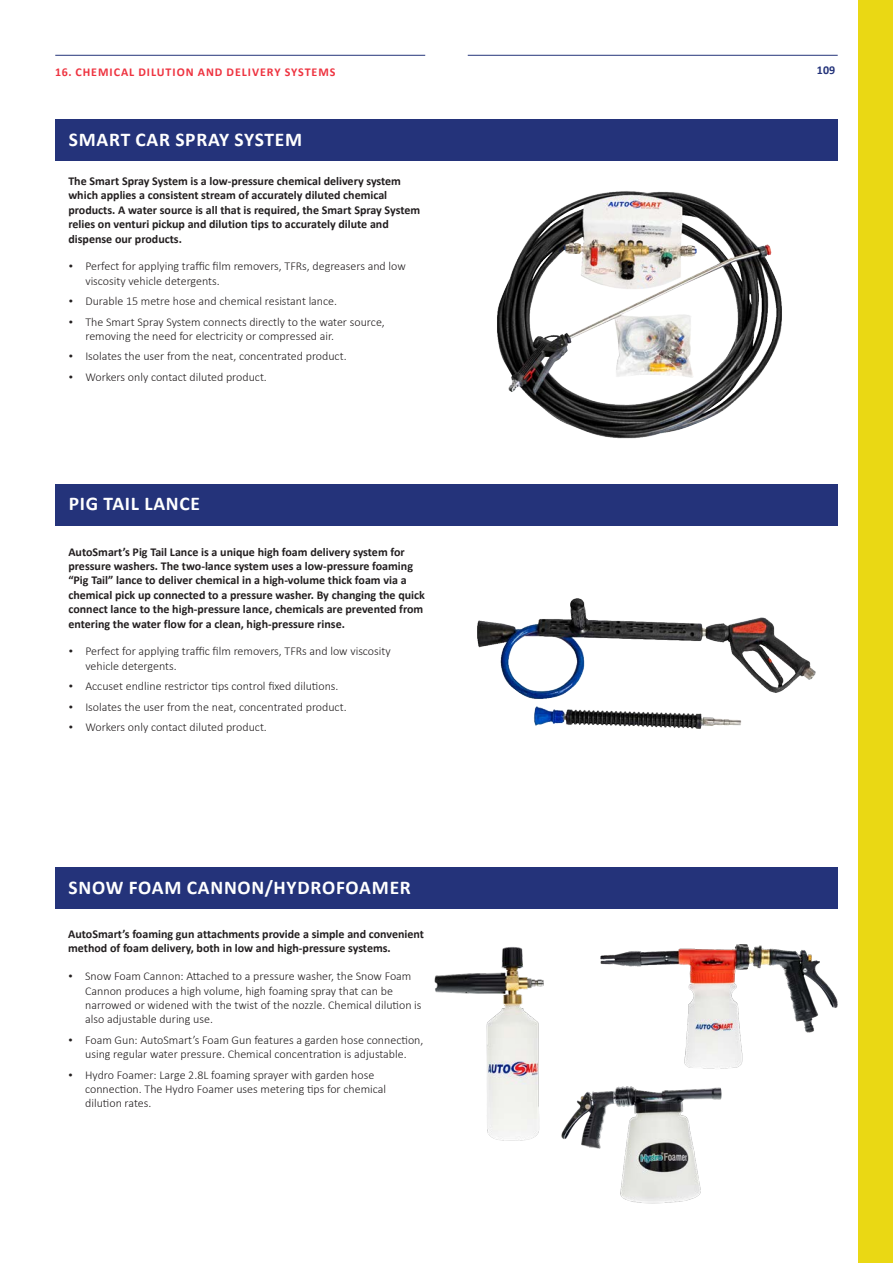
<style>
.page{position:relative;width:893px;height:1263px;background:#fff}
.page>*{position:absolute;margin:0;border:0;box-sizing:border-box;transform-origin:0 0}
.t1{font:700 19.5px "Calibri";letter-spacing:.04em;color:#fff}
.t2{font:300 12px/14.4px "Calibri";color:#231f20}
.Subheading{font:700 12px/14.4px "Calibri";color:#231f20}
.t3{font:700 12px "Calibri";letter-spacing:.08em;color:#ee3340}
.t4{font:700 12px "Calibri";color:#24337a}
.s1{font-family:"Poppins";font-weight:400}
</style>
<div class="page">
<hr style="left:55px;top:55px;width:370px;height:1px;background:#24337a">
<hr style="left:468px;top:55px;width:370px;height:1px;background:#24337a">
<div style="left:55px;top:119px;width:783px;height:42px;background:#24337a"></div>
<div style="left:55px;top:484px;width:783px;height:42px;background:#24337a"></div>
<img style="left:434px;top:947px;width:110px;height:194px">
<img style="left:600px;top:944px;width:238px;height:124px">
<img style="left:561px;top:1059px;width:167px;height:145px">
<img style="left:497px;top:191px;width:285px;height:248px">
<img style="left:477px;top:598px;width:339px;height:131px">
<div style="left:55px;top:867px;width:783px;height:42px;background:#24337a"></div>
<div style="left:859px;top:0;width:34px;height:1263px;background:#ead814"></div>
<p class="t3" style="left:55px;top:63px;width:282px">16. CHEMICAL DILUTION AND DELIVERY SYSTEMS</p>
<p class="t4" style="left:817px;top:62px;width:20px">109</p>
<p class="t1" style="left:69px;top:125px;width:235px">SMART CAR SPRAY SYSTEM</p>
<p class="Subheading" style="left:68px;top:173px;width:353px">The Smart Spray System is a low-pressure chemical delivery system which applies a consistent stream of accurately diluted chemical products. A water source is all that is required, the Smart Spray System relies on venturi pickup and dilution tips to accurately dilute and dispense our products.</p>
<p class="t2" style="left:85px;top:259px;width:322px;text-indent:-17px"><span class="s1">•</span> Perfect for applying traffic film removers, TFRs, degreasers and low viscosity vehicle detergents.</p>
<p class="t2" style="left:68px;top:294px;width:270px"><span class="s1">•</span> Durable 15 metre hose and chemical resistant lance.</p>
<p class="t2" style="left:85px;top:314px;width:301px;text-indent:-17px"><span class="s1">•</span> The Smart Spray System connects directly to the water source, removing the need for electricity or compressed air.</p>
<p class="t2" style="left:68px;top:349px;width:280px"><span class="s1">•</span> Isolates the user from the neat, concentrated product.</p>
<p class="t2" style="left:68px;top:370px;width:200px"><span class="s1">•</span> Workers only contact diluted product.</p>
<p class="t1" style="left:69px;top:490px;width:133px">PIG TAIL LANCE</p>
<p class="Subheading" style="left:68px;top:544px;width:358px">AutoSmart’s Pig Tail Lance is a unique high foam delivery system for pressure washers. The two-lance system uses a low-pressure foaming “Pig Tail” lance to deliver chemical in a high-volume thick foam via a chemical pick up connected to a pressure washer. By changing the quick connect lance to the high-pressure lance, chemicals are prevented from entering the water flow for a clean, high-pressure rinse.</p>
<p class="t2" style="left:85px;top:644px;width:307px;text-indent:-17px"><span class="s1">•</span> Perfect for applying traffic film removers, TFRs and low viscosity vehicle detergents.</p>
<p class="t2" style="left:68px;top:679px;width:272px"><span class="s1">•</span> Accuset endline restrictor tips control fixed dilutions.</p>
<p class="t2" style="left:68px;top:699px;width:280px"><span class="s1">•</span> Isolates the user from the neat, concentrated product.</p>
<p class="t2" style="left:68px;top:720px;width:200px"><span class="s1">•</span> Workers only contact diluted product.</p>
<p class="t1" style="left:69px;top:873px;width:344px">SNOW FOAM CANNON/HYDROFOAMER</p>
<p class="Subheading" style="left:68px;top:926px;width:357px">AutoSmart’s foaming gun attachments provide a simple and convenient method of foam delivery, both in low and high-pressure systems.</p>
<p class="t2" style="left:85px;top:969px;width:338px;text-indent:-17px"><span class="s1">•</span> Snow Foam Cannon: Attached to a pressure washer, the Snow Foam Cannon produces a high volume, high foaming spray that can be narrowed or widened with the twist of the nozzle. Chemical dilution is also adjustable during use.</p>
<p class="t2" style="left:68px;top:1032px;width:357px;text-align:center"><span class="s1">•</span> Foam Gun: AutoSmart’s Foam Gun features a garden hose connection, using regular water pressure. Chemical concentration is adjustable.</p>
<p class="t2" style="left:85px;top:1067px;width:303px;text-indent:-17px"><span class="s1">•</span> Hydro Foamer: Large 2.8L foaming sprayer with garden hose connection. The Hydro Foamer uses metering tips for chemical dilution rates.</p>
</div>
